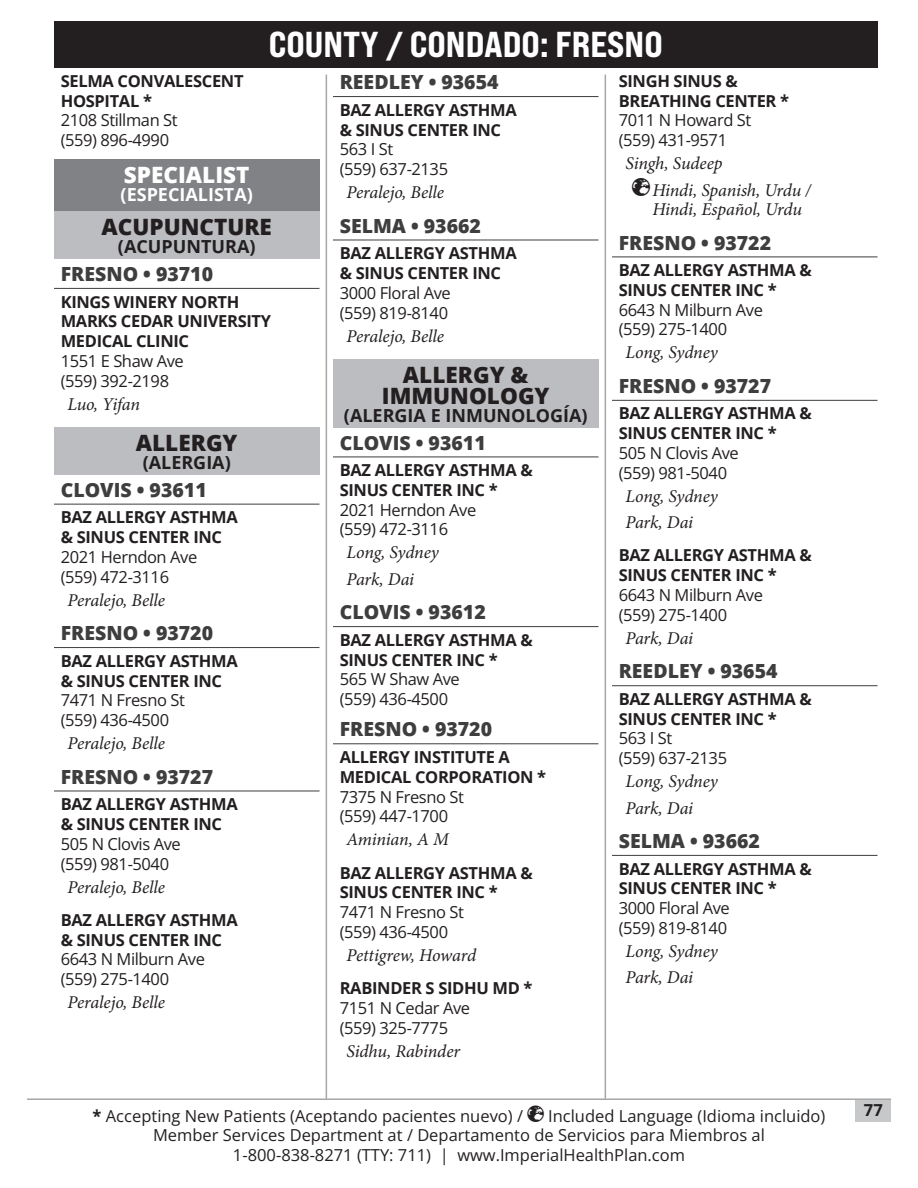
<style>
.page{position:relative;width:918px;height:1188px;background:#fff}
.page>*{position:absolute;margin:0;border:0;box-sizing:border-box;transform-origin:0 0}
.t1{font:36px "Bebas Neue Pro Exp Eb";color:#fff}
.Specialty{font:800 22.5px/21px "Open Sans";color:#231f20;text-align:center}
.TYPE{font:800 22.5px "Open Sans";color:#fff}
.City{font:800 19.5px "Open Sans";color:#3e3e3f}
.Pro{font:italic 18px "Minion Pro";letter-spacing:-.01em;color:#231f20}
.Spanish{font:700 18px "Open Sans";color:#231f20}
.Language{font:italic 18px/19.5px "Minion Pro";letter-spacing:-.015em;color:#231f20}
.TIPO{font:700 18px "Open Sans";color:#fff}
.Group{font:700 16.5px/19.8px "Open Sans";letter-spacing:-.02em;color:#231f20}
.Location{font:16.5px/19.8px "Open Sans";letter-spacing:-.025em;color:#231f20}
.Location-2{font:16.5px "Open Sans";color:#231f20}
.s1{font-family:"Web Hosting Hub Glyphs";font-style:normal}
.s2{font-weight:700}
</style>
<div class="page">
<div style="left:54px;top:21px;width:824px;height:46px;background:#231f20"></div>
<div style="left:856px;top:1100px;width:35px;height:21px;background:#c7c8ca"></div>
<hr style="left:27px;top:1098px;width:864px;height:2px;background:#231f20">
<hr style="left:326px;top:75px;width:1px;height:1023px;background:#231f20">
<hr style="left:605px;top:75px;width:1px;height:1023px;background:#231f20">
<div style="left:54px;top:159px;width:266px;height:32px;background:#808285"></div>
<div style="left:54px;top:180px;width:266px;height:32px;background:#808285"></div>
<div style="left:54px;top:211px;width:266px;height:32px;background:#bcbdc0"></div>
<div style="left:54px;top:233px;width:266px;height:26px;background:#bcbdc0"></div>
<hr style="left:54px;top:288px;width:266px;height:1px;background:#3e3e3f">
<div style="left:54px;top:427px;width:266px;height:32px;background:#bcbdc0"></div>
<div style="left:54px;top:448px;width:266px;height:27px;background:#bcbdc0"></div>
<hr style="left:54px;top:504px;width:266px;height:1px;background:#3e3e3f">
<hr style="left:54px;top:647px;width:266px;height:1px;background:#3e3e3f">
<hr style="left:54px;top:791px;width:266px;height:1px;background:#3e3e3f">
<hr style="left:333px;top:96px;width:265px;height:1px;background:#3e3e3f">
<hr style="left:333px;top:240px;width:265px;height:1px;background:#3e3e3f">
<div style="left:333px;top:359px;width:265px;height:53px;background:#bcbdc0"></div>
<div style="left:333px;top:401px;width:265px;height:27px;background:#bcbdc0"></div>
<hr style="left:333px;top:457px;width:265px;height:1px;background:#3e3e3f">
<hr style="left:333px;top:626px;width:265px;height:1px;background:#3e3e3f">
<hr style="left:333px;top:743px;width:265px;height:1px;background:#3e3e3f">
<hr style="left:612px;top:257px;width:266px;height:1px;background:#3e3e3f">
<hr style="left:612px;top:400px;width:266px;height:1px;background:#3e3e3f">
<hr style="left:612px;top:685px;width:266px;height:1px;background:#3e3e3f">
<hr style="left:612px;top:855px;width:266px;height:1px;background:#3e3e3f">
<h1 class="t1" style="left:269px;top:22px;width:396px">COUNTY / CONDADO: FRESNO</h1>
<p class="Group" style="left:61px;top:71px;width:184px">SELMA CONVALESCENT<br>HOSPITAL *</p>
<p class="Location" style="left:61px;top:110px;width:119px">2108 Stillman St (559) 896-4990</p>
<h1 class="TYPE" style="left:124px;top:157px;width:127px">SPECIALIST</h1>
<p class="TIPO" style="left:121px;top:182px;width:134px">(ESPECIALISTA)</p>
<h1 class="Specialty" style="left:102px;top:215px;width:172px">ACUPUNCTURE</h1>
<p class="Spanish" style="left:118px;top:234px;width:139px">(ACUPUNTURA)</p>
<h4 class="City" style="left:61px;top:259px;width:154px">FRESNO • 93710</h4>
<p class="Group" style="left:61px;top:291px;width:212px">KINGS WINERY NORTH<br>MARKS CEDAR UNIVERSITY<br>MEDICAL CLINIC</p>
<p class="Location" style="left:61px;top:351px;width:125px">1551 E Shaw Ave (559) 392-2198</p>
<p class="Pro" style="left:68px;top:392px;width:74px">Luo, Yifan</p>
<h1 class="Specialty" style="left:136px;top:431px;width:103px">ALLERGY</h1>
<p class="Spanish" style="left:143px;top:450px;width:90px">(ALERGIA)</p>
<h4 class="City" style="left:61px;top:475px;width:148px">CLOVIS • 93611</h4>
<p class="Group" style="left:61px;top:507px;width:178px">BAZ ALLERGY ASTHMA &amp; SINUS CENTER INC</p>
<p class="Location" style="left:61px;top:547px;width:138px">2021 Herndon Ave (559) 472-3116</p>
<p class="Pro" style="left:68px;top:588px;width:99px">Peralejo, Belle</p>
<h4 class="City" style="left:61px;top:618px;width:154px">FRESNO • 93720</h4>
<p class="Group" style="left:61px;top:650px;width:178px">BAZ ALLERGY ASTHMA &amp; SINUS CENTER INC</p>
<p class="Location" style="left:61px;top:690px;width:126px">7471 N Fresno St (559) 436-4500</p>
<p class="Pro" style="left:68px;top:731px;width:99px">Peralejo, Belle</p>
<h4 class="City" style="left:61px;top:762px;width:154px">FRESNO • 93727</h4>
<p class="Group" style="left:61px;top:794px;width:178px">BAZ ALLERGY ASTHMA &amp; SINUS CENTER INC</p>
<p class="Location" style="left:61px;top:833px;width:122px">505 N Clovis Ave (559) 981-5040</p>
<p class="Pro" style="left:68px;top:875px;width:99px">Peralejo, Belle</p>
<p class="Group" style="left:61px;top:910px;width:178px">BAZ ALLERGY ASTHMA &amp; SINUS CENTER INC</p>
<p class="Location" style="left:61px;top:949px;width:146px">6643 N Milburn Ave (559) 275-1400</p>
<p class="Pro" style="left:68px;top:990px;width:99px">Peralejo, Belle</p>
<h4 class="City" style="left:340px;top:67px;width:160px">REEDLEY • 93654</h4>
<p class="Group" style="left:340px;top:99px;width:178px">BAZ ALLERGY ASTHMA &amp; SINUS CENTER INC</p>
<p class="Location" style="left:340px;top:139px;width:110px">563 I St<br>(559) 637-2135</p>
<p class="Pro" style="left:346px;top:180px;width:99px">Peralejo, Belle</p>
<h4 class="City" style="left:340px;top:211px;width:143px">SELMA • 93662</h4>
<p class="Group" style="left:340px;top:243px;width:178px">BAZ ALLERGY ASTHMA &amp; SINUS CENTER INC</p>
<p class="Location" style="left:340px;top:282px;width:113px">3000 Floral Ave (559) 819-8140</p>
<p class="Pro" style="left:346px;top:324px;width:99px">Peralejo, Belle</p>
<h1 class="Specialty" style="left:382px;top:363px;width:169px">ALLERGY &amp;<br>IMMUNOLOGY</h1>
<p class="Spanish" style="left:344px;top:403px;width:245px">(ALERGIA E INMUNOLOGÍA)</p>
<h4 class="City" style="left:340px;top:428px;width:148px">CLOVIS • 93611</h4>
<p class="Group" style="left:340px;top:460px;width:195px">BAZ ALLERGY ASTHMA &amp;<br>SINUS CENTER INC *</p>
<p class="Location" style="left:340px;top:499px;width:138px">2021 Herndon Ave (559) 472-3116</p>
<p class="Pro" style="left:346px;top:540px;width:94px">Long, Sydney</p>
<p class="Pro" style="left:346px;top:567px;width:69px">Park, Dai</p>
<h4 class="City" style="left:340px;top:597px;width:148px">CLOVIS • 93612</h4>
<p class="Group" style="left:340px;top:629px;width:195px">BAZ ALLERGY ASTHMA &amp;<br>SINUS CENTER INC *</p>
<p class="Location" style="left:340px;top:669px;width:122px">565 W Shaw Ave (559) 436-4500</p>
<h4 class="City" style="left:340px;top:714px;width:154px">FRESNO • 93720</h4>
<p class="Group" style="left:340px;top:747px;width:208px">ALLERGY INSTITUTE A<br>MEDICAL CORPORATION *</p>
<p class="Location" style="left:340px;top:786px;width:126px">7375 N Fresno St (559) 447-1700</p>
<p class="Pro" style="left:346px;top:827px;width:104px">Aminian, A M</p>
<p class="Group" style="left:340px;top:862px;width:195px">BAZ ALLERGY ASTHMA &amp;<br>SINUS CENTER INC *</p>
<p class="Location" style="left:340px;top:902px;width:126px">7471 N Fresno St (559) 436-4500</p>
<p class="Pro" style="left:346px;top:943px;width:131px">Pettigrew, Howard</p>
<p class="Group" style="left:340px;top:978px;width:194px">RABINDER S SIDHU MD *</p>
<p class="Location" style="left:340px;top:998px;width:132px">7151 N Cedar Ave (559) 325-7775</p>
<p class="Pro" style="left:346px;top:1039px;width:115px">Sidhu, Rabinder</p>
<p class="Group" style="left:619px;top:71px;width:172px">SINGH SINUS &amp;<br>BREATHING CENTER *</p>
<p class="Location" style="left:619px;top:110px;width:134px">7011 N Howard St (559) 431-9571</p>
<p class="Pro" style="left:626px;top:151px;width:99px">Singh, Sudeep</p>
<p class="Language" style="left:652px;top:180px;width:160px;text-indent:-20px"><span class="s1">Ì</span>Hindi, Spanish, Urdu /<br>Hindi, Español, Urdu</p>
<h4 class="City" style="left:619px;top:228px;width:154px">FRESNO • 93722</h4>
<p class="Group" style="left:619px;top:260px;width:195px">BAZ ALLERGY ASTHMA &amp;<br>SINUS CENTER INC *</p>
<p class="Location" style="left:619px;top:299px;width:146px">6643 N Milburn Ave (559) 275-1400</p>
<p class="Pro" style="left:626px;top:340px;width:94px">Long, Sydney</p>
<h4 class="City" style="left:619px;top:371px;width:154px">FRESNO • 93727</h4>
<p class="Group" style="left:619px;top:403px;width:195px">BAZ ALLERGY ASTHMA &amp;<br>SINUS CENTER INC *</p>
<p class="Location" style="left:619px;top:443px;width:122px">505 N Clovis Ave (559) 981-5040</p>
<p class="Pro" style="left:626px;top:484px;width:94px">Long, Sydney</p>
<p class="Pro" style="left:626px;top:510px;width:69px">Park, Dai</p>
<p class="Group" style="left:619px;top:545px;width:195px">BAZ ALLERGY ASTHMA &amp;<br>SINUS CENTER INC *</p>
<p class="Location" style="left:619px;top:585px;width:146px">6643 N Milburn Ave (559) 275-1400</p>
<p class="Pro" style="left:626px;top:626px;width:69px">Park, Dai</p>
<h4 class="City" style="left:619px;top:656px;width:160px">REEDLEY • 93654</h4>
<p class="Group" style="left:619px;top:689px;width:195px">BAZ ALLERGY ASTHMA &amp;<br>SINUS CENTER INC *</p>
<p class="Location" style="left:619px;top:728px;width:110px">563 I St<br>(559) 637-2135</p>
<p class="Pro" style="left:626px;top:769px;width:94px">Long, Sydney</p>
<p class="Pro" style="left:626px;top:795px;width:69px">Park, Dai</p>
<h4 class="City" style="left:619px;top:826px;width:143px">SELMA • 93662</h4>
<p class="Group" style="left:619px;top:858px;width:195px">BAZ ALLERGY ASTHMA &amp;<br>SINUS CENTER INC *</p>
<p class="Location" style="left:619px;top:898px;width:113px">3000 Floral Ave (559) 819-8140</p>
<p class="Pro" style="left:626px;top:939px;width:94px">Long, Sydney</p>
<p class="Pro" style="left:626px;top:965px;width:69px">Park, Dai</p>
<p class="Location-2" style="left:93px;top:1104px;width:432px"><span class="s2">*</span> Accepting New Patients (Aceptando pacientes nuevo) /</p>
<p class="Location-2" style="left:548px;top:1104px;width:279px">Included Language (Idioma incluido)</p>
<p class="Location-2" style="left:153px;top:1124px;width:613px">Member Services Department at / Departamento de Servicios para Miembros al</p>
<p class="Location-2" style="left:233px;top:1143px;width:454px">1-800-838-8271 (TTY: 711) | www.ImperialHealthPlan.com</p>
<p class="Group" style="left:864px;top:1100px;width:20px">77</p>
</div>
